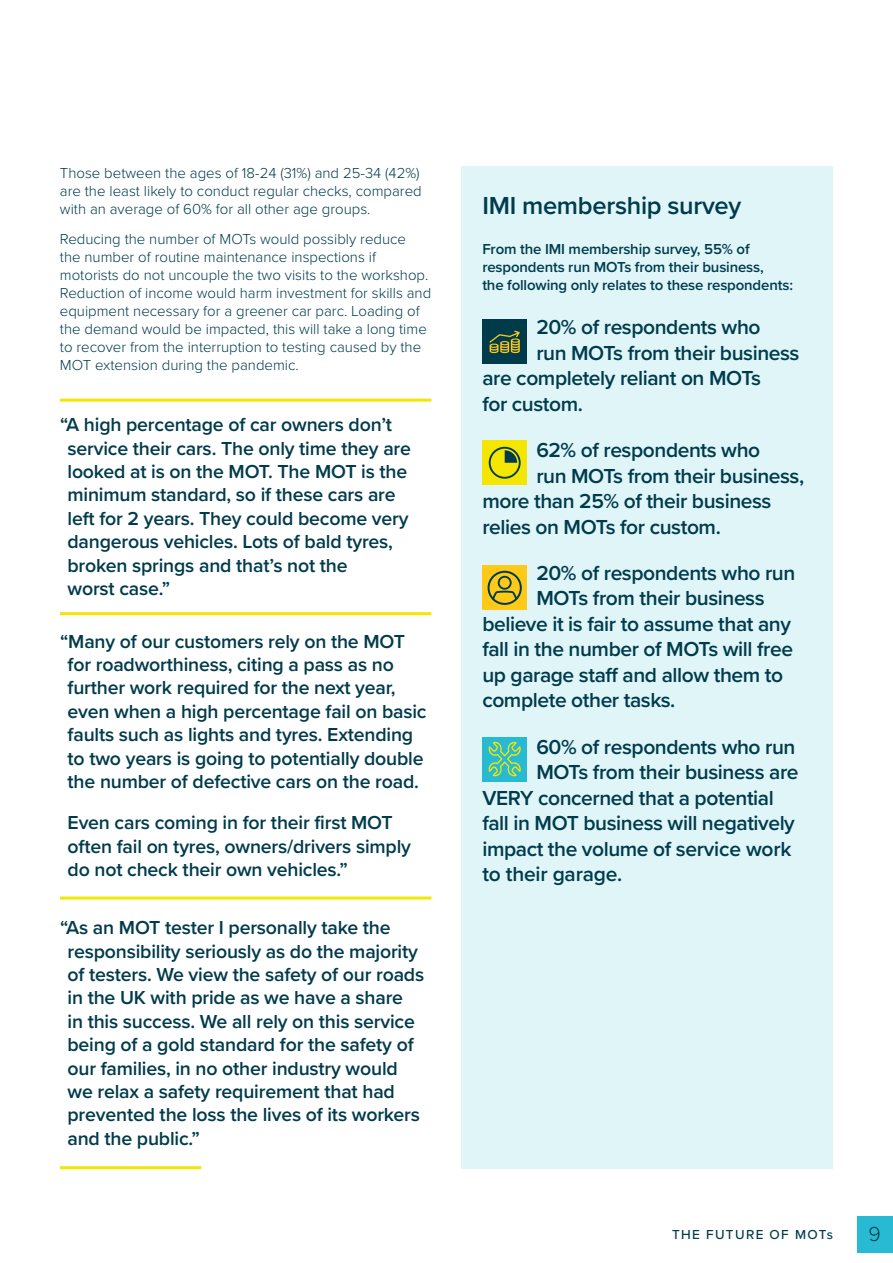
<style>
.page{position:relative;width:893px;height:1263px;background:#fff}
.page>*{position:absolute;margin:0;border:0;box-sizing:border-box;transform-origin:0 0}
.t1{font:600 25.5px "Proxima Nova";letter-spacing:-.01em;color:#003b4c}
.t2{font:600 21px "Proxima Nova";letter-spacing:-.02em;color:#003b4c}
.t3{font:300 21px "Proxima Nova";color:#003b4c}
.t4{font:600 19.5px/23.4px "Proxima Nova";letter-spacing:-.01em;color:#003b4c}
.t5{font:300 15px/18px "Proxima Nova";color:#003b4c}
.t6{font:600 15px/18px "Proxima Nova";letter-spacing:-.01em;color:#003b4c}
.t7{font:500 13.5px "Proxima Nova";letter-spacing:.1em;color:#003b4c}
</style>
<div class="page">
<div style="left:857px;top:1216px;width:36px;height:36px;background:#29bad3"></div>
<div style="left:461px;top:166px;width:372px;height:1003px;background:#dff5f8"></div>
<hr style="left:60px;top:399px;width:371px;height:3px;background:#f4e600">
<hr style="left:60px;top:612px;width:371px;height:3px;background:#f4e600">
<hr style="left:60px;top:1166px;width:141px;height:3px;background:#f4e600">
<hr style="left:60px;top:896px;width:371px;height:3px;background:#f4e600">
<div style="left:482px;top:440px;width:45px;height:45px;background:#f4e600"></div>
<div style="left:482px;top:565px;width:45px;height:45px;background:#fec917"></div>
<div style="left:482px;top:737px;width:45px;height:44px;background:#29bad3"></div>
<div style="left:482px;top:320px;width:45px;height:44px;background:#003b4c"></div>
<svg style="left:488px;top:741px;width:33px;height:36px"></svg>
<svg style="left:489px;top:331px;width:31px;height:22px"></svg>
<svg style="left:488px;top:571px;width:34px;height:34px"></svg>
<svg style="left:489px;top:447px;width:32px;height:32px"></svg>
<p class="t5" style="left:60px;top:164px;width:363px">Those between the ages of 18-24 (31%) and 25-34 (42%) are the least likely to conduct regular checks, compared with an average of 60% for all other age groups.</p>
<p class="t5" style="left:60px;top:230px;width:373px">Reducing the number of MOTs would possibly reduce<br>the number of routine maintenance inspections if motorists do not uncouple the two visits to the workshop.<br>Reduction of income would harm investment for skills and equipment necessary for a greener car parc. Loading of the demand would be impacted, this will take a long time to recover from the interruption to testing caused by the MOT extension during the pandemic.</p>
<p class="t4" style="left:68px;top:412px;width:345px;text-indent:-8px">“A high percentage of car owners don’t service their cars. The only time they are looked at is on the MOT. The MOT is the minimum standard, so if these cars are left for 2 years. They could become very dangerous vehicles. Lots of bald tyres, broken springs and that’s not the<br>worst case.”</p>
<p class="t4" style="left:68px;top:629px;width:361px;text-indent:-8px">“Many of our customers rely on the MOT for roadworthiness, citing a pass as no further work required for the next year, even when a high percentage fail on basic faults such as lights and tyres. Extending to two years is going to potentially double the number of defective cars on the road.</p>
<p class="t4" style="left:68px;top:811px;width:345px">Even cars coming in for their first MOT often fail on tyres, owners/drivers simply do not check their own vehicles.”</p>
<p class="t4" style="left:68px;top:915px;width:358px;text-indent:-8px">“As an MOT tester I personally take the responsibility seriously as do the majority of testers. We view the safety of our roads in the UK with pride as we have a share<br>in this success. We all rely on this service being of a gold standard for the safety of our families, in no other industry would we relax a safety requirement that had prevented the loss the lives of its workers and the public.”</p>
<h1 class="t1" style="left:482px;top:187px;width:261px">IMI membership survey</h1>
<p class="t6" style="left:482px;top:239px;width:312px">From the IMI membership survey, 55% of respondents run MOTs from their business,<br>the following only relates to these respondents:</p>
<p class="t2" style="left:536px;top:311px;width:226px">20% of respondents who</p>
<p class="t2" style="left:536px;top:337px;width:265px">run MOTs from their business</p>
<p class="t2" style="left:482px;top:362px;width:280px">are completely reliant on MOTs</p>
<p class="t2" style="left:482px;top:388px;width:102px">for custom.</p>
<p class="t2" style="left:536px;top:434px;width:225px">62% of respondents who</p>
<p class="t2" style="left:536px;top:460px;width:269px">run MOTs from their business,</p>
<p class="t2" style="left:482px;top:485px;width:291px">more than 25% of their business</p>
<p class="t2" style="left:482px;top:511px;width:240px">relies on MOTs for custom.</p>
<p class="t2" style="left:536px;top:557px;width:261px">20% of respondents who run</p>
<p class="t2" style="left:536px;top:583px;width:230px">MOTs from their business</p>
<p class="t2" style="left:482px;top:608px;width:310px">believe it is fair to assume that any</p>
<p class="t2" style="left:482px;top:634px;width:312px">fall in the number of MOTs will free</p>
<p class="t2" style="left:482px;top:659px;width:302px">up garage staff and allow them to</p>
<p class="t2" style="left:482px;top:685px;width:195px">complete other tasks.</p>
<p class="t2" style="left:536px;top:731px;width:261px">60% of respondents who run</p>
<p class="t2" style="left:536px;top:757px;width:264px">MOTs from their business are</p>
<p class="t2" style="left:482px;top:782px;width:293px">VERY concerned that a potential</p>
<p class="t2" style="left:482px;top:808px;width:314px">fall in MOT business will negatively</p>
<p class="t2" style="left:482px;top:833px;width:311px">impact the volume of service work</p>
<p class="t2" style="left:482px;top:859px;width:141px">to their garage.</p>
<p class="t7" style="left:672px;top:1225px;width:162px">THE FUTURE OF MOTs</p>
<p class="t3" style="left:868px;top:1218px;width:14px">9</p>
</div>
